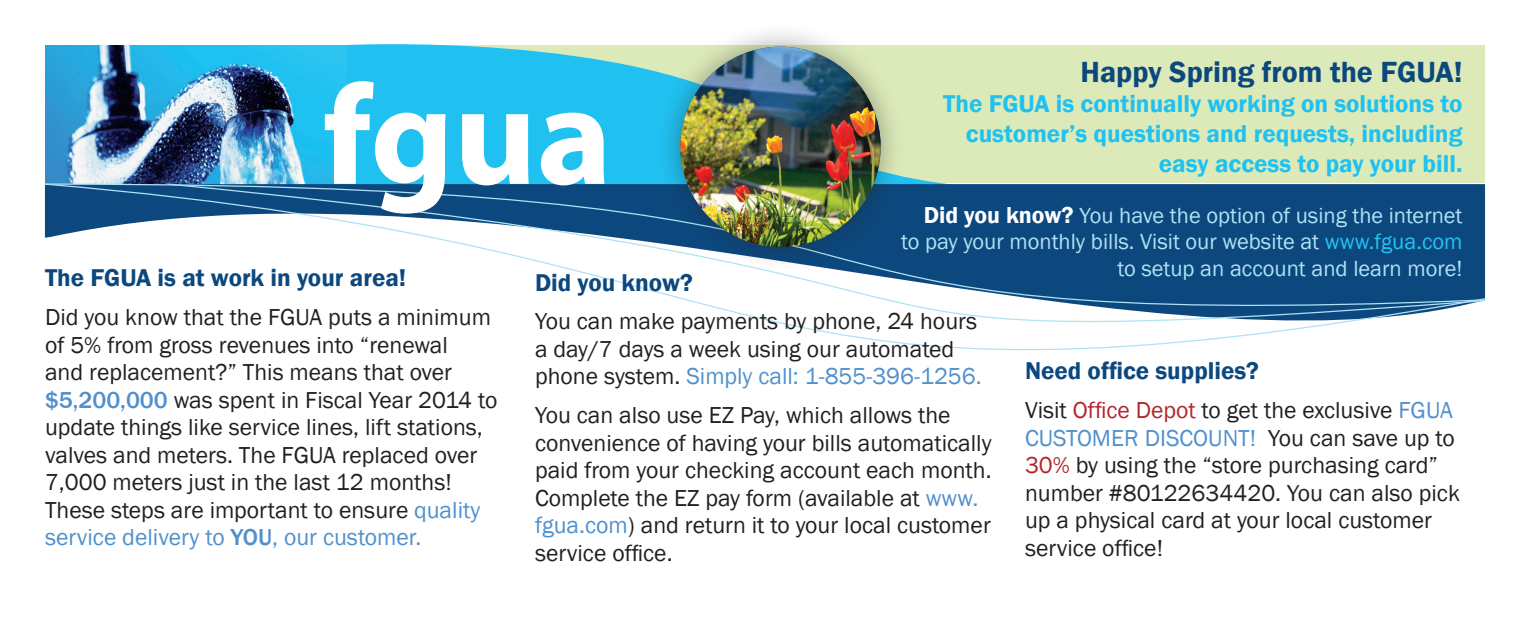
<style>
.page{position:relative;width:1530px;height:630px;background:#fff}
.page>*{position:absolute;margin:0;border:0;box-sizing:border-box;transform-origin:0 0}
.t1{font:700 142.5px "Myriad Pro";color:#fff}
.t2{font:600 30px "Franklin Gothic";color:#0c487e}
.t3{font:600 25px/30px "Franklin Gothic";color:#20c1f1;text-align:right}
.t4{font:600 25px "Franklin Gothic";color:#0c487e}
.t5{font:23.75px/27.5px "Franklin Gothic";color:#231f20}
.t6{font:22.5px/26.2px "Franklin Gothic";color:#b0e1f5;text-align:right}
.s1{font-weight:600;font-size:23.75px;color:#fff}
.s2{color:#24c3f2}
.s3{font-weight:500;color:#5090cc}
.s4{color:#5090cc}
.s5{color:#b3262d}
</style>
<div class="page">
<div style="left:335px;top:45px;width:1150px;height:138px;background:#dceab9"></div>
<img style="left:45px;top:45px;width:302px;height:93px">
<svg style="left:347px;top:44px;width:309px;height:94px;fill:#20c1f1"></svg>
<svg style="left:45px;top:138px;width:895px;height:45px;fill:#20c1f1"></svg>
<svg style="left:44px;top:183px;width:123px;height:55px"></svg>
<svg style="left:167px;top:183px;width:1319px;height:168px"></svg>
<div style="left:656px;top:22px;width:250px;height:250px;background:#231f20;opacity:.4"></div>
<img style="left:680px;top:47px;width:201px;height:200px;border-radius:100px">
<p class="t2" style="left:1081px;top:53px;width:383px">Happy Spring from the FGUA!</p>
<p class="t3" style="left:943px;top:89px;width:521px">The FGUA is continually working on solutions to customer’s questions and requests, including easy access to pay your bill.</p>
<p class="t6" style="left:901px;top:203px;width:563px"><span class="s1">Did you know?</span> You have the option of using the internet to pay your monthly bills. Visit our website at <span class="s2">www.fgua.com </span>to setup an account and learn more!</p>
<h1 class="t1" style="left:323px;top:43px;width:291px">fgua</h1>
<p class="t4" style="left:45px;top:263px;width:363px">The FGUA is at work in your area!</p>
<p class="t5" style="left:45px;top:304px;width:454px">Did you know that the FGUA puts a minimum of 5% from gross revenues into “renewal<br>and replacement?” This means that over <span class="s3">$5,200,000</span> was spent in Fiscal Year 2014 to update things like service lines, lift stations, valves and meters. The FGUA replaced over 7,000 meters just in the last 12 months!<br>These steps are important to ensure <span class="s4">quality service delivery to</span> <span class="s3">YOU</span><span class="s4">, our customer.</span></p>
<p class="t4" style="left:535px;top:267px;width:159px">Did you know?</p>
<p class="t5" style="left:535px;top:308px;width:448px">You can make payments by phone, 24 hours a day/7 days a week using our automated phone system. <span class="s4">Simply call: 1-855-396-1256.</span></p>
<p class="t5" style="left:535px;top:402px;width:458px">You can also use EZ Pay, which allows the convenience of having your bills automatically paid from your checking account each month.<br>Complete the EZ pay form (available at <span class="s4">www. fgua.com</span>) and return it to your local customer service office.</p>
<p class="t4" style="left:1025px;top:356px;width:236px">Need office supplies?</p>
<p class="t5" style="left:1025px;top:397px;width:436px">Visit <span class="s5">Office Depot</span> to get the exclusive <span class="s4">FGUA CUSTOMER DISCOUNT!</span> You can save up to <span class="s5">30%</span> by using the “store purchasing card” number #80122634420. You can also pick up a physical card at your local customer service office!</p>
</div>
